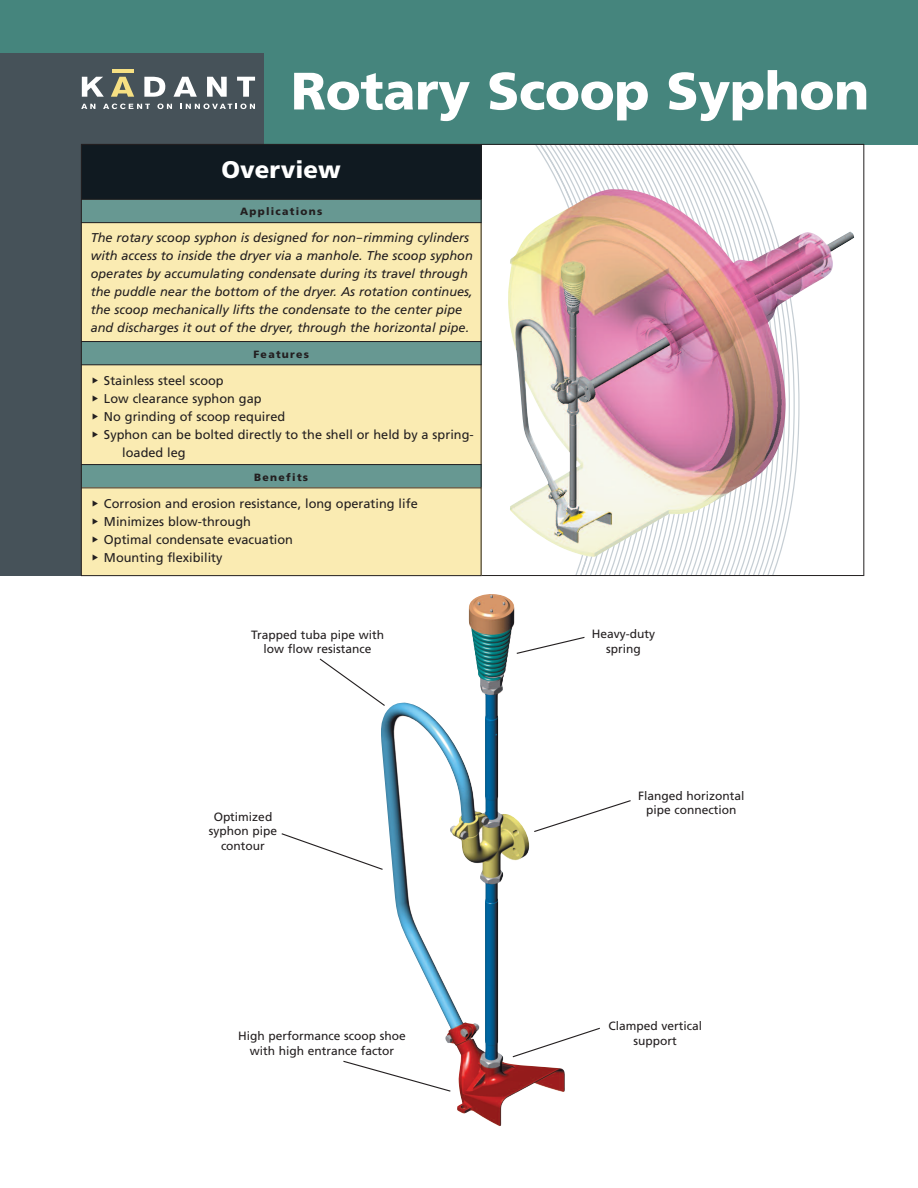
<style>
.page{position:relative;width:918px;height:1188px;background:#fff}
.page>*{position:absolute;margin:0;border:0;box-sizing:border-box;transform-origin:0 0}
.t1{font:900 52.5px "Frutiger LT";letter-spacing:-.005em;color:#fff}
.t2{font:900 24px "Frutiger LT";color:#fff}
.t3{font:italic 12.75px/18px "Frutiger LT";color:#231f20}
.t4{font:12.75px/18px "Frutiger LT";color:#231f20}
.t5{font:12px/14.4px "Frutiger LT";color:#231f20;text-align:center}
.t6{font:900 10.5px "Frutiger LT";letter-spacing:.12em;color:#231f20}
.s1{font-family:"Lucida Grande";font-style:normal}
</style>
<div class="page">
<svg style="left:628px;top:145px;width:152px;height:430px"></svg>
<div style="left:0;top:0;width:272px;height:54px;background:#45857d"></div>
<div style="left:0;top:53px;width:81px;height:523px;background:#465259"></div>
<div style="left:74px;top:53px;width:192px;height:92px;background:#465259"></div>
<div style="left:265px;top:0;width:653px;height:145px;background:#45857d"></div>
<img style="left:508px;top:189px;width:346px;height:368px">
<hr style="left:863px;top:144px;width:1px;height:432px;background:#231f20">
<hr style="left:481px;top:575px;width:383px;height:1px;background:#231f20">
<div style="left:81px;top:144px;width:401px;height:55px;background:#101a21"></div>
<div style="left:81px;top:199px;width:401px;height:24px;background:#679892"></div>
<div style="left:81px;top:223px;width:401px;height:119px;background:#faebb2"></div>
<div style="left:81px;top:342px;width:401px;height:23px;background:#679892"></div>
<div style="left:81px;top:365px;width:401px;height:100px;background:#faebb2"></div>
<div style="left:81px;top:465px;width:401px;height:23px;background:#679892"></div>
<div style="left:81px;top:488px;width:401px;height:88px;background:#faebb2"></div>
<hr style="left:81px;top:144px;width:1px;height:432px;background:#231f20">
<hr style="left:481px;top:144px;width:1px;height:432px;background:#231f20">
<hr style="left:81px;top:199px;width:401px;height:1px;background:#231f20">
<hr style="left:81px;top:222px;width:401px;height:1px;background:#231f20">
<hr style="left:81px;top:341px;width:401px;height:1px;background:#231f20">
<hr style="left:81px;top:364px;width:401px;height:1px;background:#231f20">
<hr style="left:81px;top:464px;width:401px;height:1px;background:#231f20">
<hr style="left:81px;top:487px;width:401px;height:1px;background:#231f20">
<hr style="left:81px;top:575px;width:401px;height:1px;background:#231f20">
<hr style="left:112px;top:70px;width:21px;height:3px;background:#f6e083">
<svg style="left:82px;top:77px;width:22px;height:20px"></svg>
<svg style="left:111px;top:77px;width:23px;height:20px"></svg>
<svg style="left:144px;top:77px;width:21px;height:20px"></svg>
<svg style="left:173px;top:77px;width:24px;height:20px"></svg>
<svg style="left:207px;top:77px;width:20px;height:20px"></svg>
<svg style="left:237px;top:77px;width:18px;height:20px"></svg>
<svg style="left:81px;top:104px;width:14px;height:5px"></svg>
<svg style="left:103px;top:104px;width:47px;height:5px"></svg>
<svg style="left:157px;top:104px;width:15px;height:5px"></svg>
<svg style="left:180px;top:104px;width:75px;height:5px"></svg>
<hr style="left:81px;top:144px;width:783px;height:1px;background:#231f20">
<img style="left:381px;top:594px;width:184px;height:532px">
<svg style="left:319px;top:657px;width:67px;height:50px"></svg>
<svg style="left:281px;top:832px;width:103px;height:39px"></svg>
<svg style="left:343px;top:1060px;width:109px;height:33px"></svg>
<svg style="left:515px;top:636px;width:70px;height:19px"></svg>
<svg style="left:533px;top:799px;width:98px;height:34px"></svg>
<svg style="left:511px;top:1027px;width:89px;height:31px"></svg>
<h1 class="t1" style="left:291px;top:70px;width:580px">Rotary Scoop Syphon</h1>
<h2 class="t2" style="left:222px;top:160px;width:121px">Overview</h2>
<p class="t6" style="left:240px;top:207px;width:84px">Applications</p>
<p class="t3" style="left:91px;top:230px;width:384px">The rotary scoop syphon is designed for non<span class="s1">-</span>rimming cylinders with access to inside the dryer via a manhole. The scoop syphon operates by accumulating condensate during its travel through the puddle near the bottom of the dryer. As rotation continues, the scoop mechanically lifts the condensate to the center pipe and discharges it out of the dryer, through the horizontal pipe.</p>
<p class="t6" style="left:254px;top:350px;width:57px">Features</p>
<p class="t4" style="left:91px;top:373px;width:134px">◆ Stainless steel scoop</p>
<p class="t4" style="left:91px;top:391px;width:172px">◆ Low clearance syphon gap</p>
<p class="t4" style="left:91px;top:409px;width:196px">◆ No grinding of scoop required</p>
<p class="t4" style="left:122px;top:427px;width:353px;text-indent:-32px">◆ Syphon can be bolted directly to the shell or held by a spring&shy;loaded leg</p>
<p class="t6" style="left:254px;top:473px;width:55px">Benefits</p>
<p class="t4" style="left:91px;top:496px;width:329px">◆ Corrosion and erosion resistance, long operating life</p>
<p class="t4" style="left:91px;top:514px;width:162px">◆ Minimizes blow-through</p>
<p class="t4" style="left:91px;top:532px;width:204px">◆ Optimal condensate evacuation</p>
<p class="t4" style="left:91px;top:550px;width:133px">◆ Mounting flexibility</p>
<p class="t5" style="left:251px;top:628px;width:134px">Trapped tuba pipe with low flow resistance</p>
<p class="t5" style="left:209px;top:810px;width:70px">Optimized syphon pipe contour</p>
<p class="t5" style="left:238px;top:1030px;width:169px">High performance scoop shoe with high entrance factor</p>
<p class="t5" style="left:592px;top:628px;width:65px">Heavy-duty spring</p>
<p class="t5" style="left:638px;top:789px;width:108px">Flanged horizontal pipe connection</p>
<p class="t5" style="left:608px;top:1020px;width:95px">Clamped vertical support</p>
</div>
